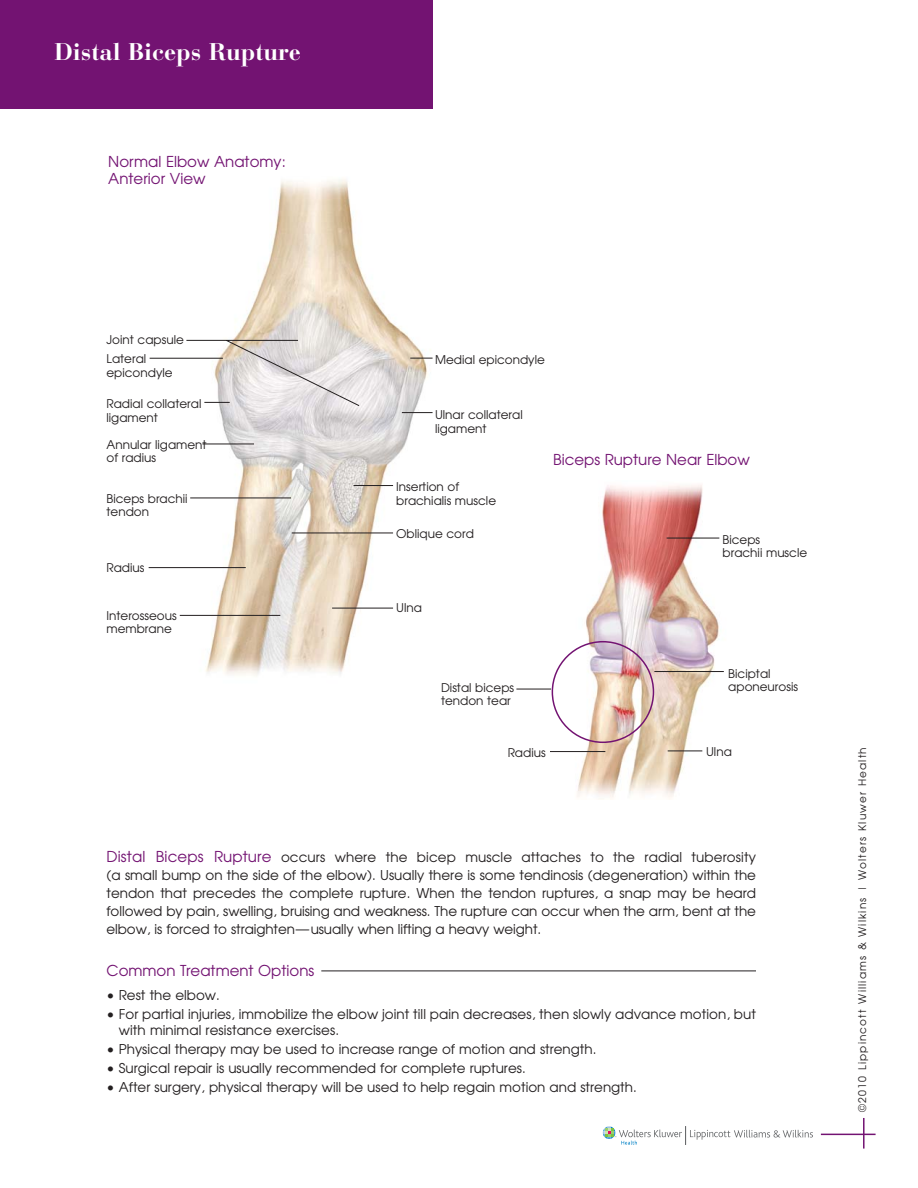
<style>
.page{position:relative;width:918px;height:1188px;background:#fff}
.page>*{position:absolute;margin:0;border:0;box-sizing:border-box;transform-origin:0 0}
.t1{font:700 24px "Bauer Bodoni";color:#fff}
.t2{font:15px/16.5px "Avant Garde";color:#731372}
.t3{font:13.5px/18px "Avant Garde";color:#231f20;text-align:justify}
.t4{font:12px/13.5px "Avant Garde";color:#231f20}
.t5{font:10.5px "Avant Garde";letter-spacing:.11em;color:#231f20}
.s1{font-size:15px;color:#731372}
</style>
<div class="page">
<img style="left:190px;top:179px;width:221px;height:497px">
<svg style="left:148px;top:340px;width:285px;height:276px"></svg>
<div style="left:0;top:0;width:432px;height:108px;background:#731372"></div>
<hr style="left:321px;top:971px;width:435px;height:1px;background:#231f20">
<hr style="left:821px;top:1134px;width:55px;height:1px;background:#731372">
<hr style="left:863px;top:1118px;width:2px;height:31px;background:#731372">
<svg style="left:603px;top:1126px;width:210px;height:19px"></svg>
<img style="left:554px;top:485px;width:166px;height:313px">
<hr style="left:667px;top:538px;width:52px;height:1px;background:#231f20">
<hr style="left:550px;top:751px;width:55px;height:1px;background:#231f20">
<hr style="left:668px;top:751px;width:34px;height:1px;background:#231f20">
<hr style="left:654px;top:671px;width:70px;height:1px;background:#231f20">
<img style="left:552px;top:641px;width:102px;height:102px">
<hr style="left:516px;top:689px;width:35px;height:1px;background:#231f20">
<h1 class="t1" style="left:54px;top:43px;width:248px">Distal Biceps Rupture</h1>
<p class="t2" style="left:108px;top:155px;width:179px">Normal Elbow Anatomy:<br>Anterior View</p>
<p class="t4" style="left:106px;top:332px;width:79px;line-height:19px">Joint capsule<br>Lateral</p>
<p class="t4" style="left:106px;top:367px;width:68px">epicondyle</p>
<p class="t4" style="left:106px;top:398px;width:97px">Radial collateral ligament</p>
<p class="t4" style="left:106px;top:439px;width:102px">Annular ligament of radius</p>
<p class="t4" style="left:106px;top:493px;width:83px">Biceps brachii tendon</p>
<p class="t4" style="left:106px;top:562px;width:40px">Radius</p>
<p class="t4" style="left:106px;top:610px;width:72px">Interosseous membrane</p>
<p class="t4" style="left:435px;top:354px;width:111px">Medial epicondyle</p>
<p class="t4" style="left:435px;top:408px;width:89px;line-height:14.4px">Ulnar collateral ligament</p>
<p class="t4" style="left:396px;top:481px;width:101px">Insertion of brachialis muscle</p>
<p class="t4" style="left:396px;top:528px;width:79px">Oblique cord</p>
<p class="t4" style="left:396px;top:602px;width:27px">Ulna</p>
<p class="t4" style="left:441px;top:682px;width:75px">Distal biceps tendon tear</p>
<p class="t2" style="left:553px;top:453px;width:198px">Biceps Rupture Near Elbow</p>
<p class="t4" style="left:723px;top:534px;width:86px">Biceps<br>brachii muscle</p>
<p class="t4" style="left:728px;top:668px;width:71px">Biciptal aponeurosis</p>
<p class="t4" style="left:508px;top:747px;width:40px">Radius</p>
<p class="t4" style="left:706px;top:746px;width:27px">Ulna</p>
<p class="t3" style="left:106px;top:849px;width:651px"><span class="s1">Distal Biceps Rupture</span> occurs where the bicep muscle attaches to the radial tuberosity (a small bump on the side of the elbow). Usually there is some tendinosis (degeneration) within the tendon that precedes the complete rupture. When the tendon ruptures, a snap may be heard followed by pain, swelling, bruising and weakness. The rupture can occur when the arm, bent at the elbow, is forced to straighten—usually when lifting a heavy weight.</p>
<p class="t2" style="left:106px;top:964px;width:209px">Common Treatment Options</p>
<p class="t3" style="left:107px;top:987px;width:115px">• Rest the elbow.</p>
<p class="t3" style="left:119px;top:1007px;width:639px;line-height:16.2px;text-indent:-12px">• For partial injuries, immobilize the elbow joint till pain decreases, then slowly advance motion, but with minimal resistance exercises.</p>
<p class="t3" style="left:107px;top:1041px;width:492px">• Physical therapy may be used to increase range of motion and strength.</p>
<p class="t3" style="left:107px;top:1060px;width:421px">• Surgical repair is usually recommended for complete ruptures.</p>
<p class="t3" style="left:107px;top:1079px;width:532px">• After surgery, physical therapy will be used to help regain motion and strength.</p>
<p class="t5" style="left:858px;top:1112px;width:366px;rotate:-90deg">©2010 Lippincott Williams &amp; Wilkins | Wolters Kluwer Health</p>
</div>
